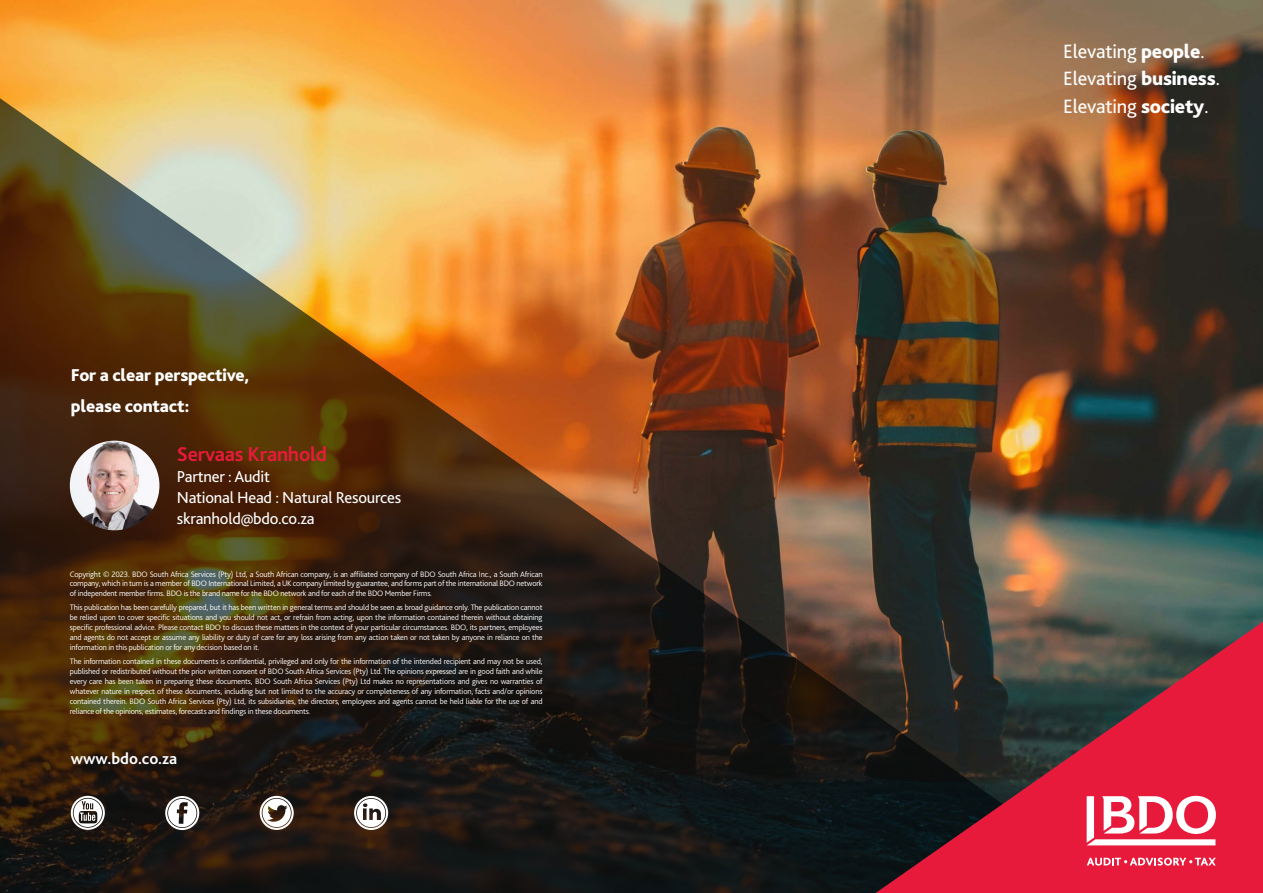
<style>
.page{position:relative;width:1263px;height:893px;background:#fff}
.page>*{position:absolute;margin:0;border:0;box-sizing:border-box;transform-origin:0 0}
.t1{font:700 20.85px "Bliss 2";letter-spacing:-.015em;color:#e81a3b}
.t2{font:20.25px/27.5px "Bliss Pro";letter-spacing:-.01em;color:#fff}
.t3{font:800 18px/31px "Bliss 2";letter-spacing:-.01em;color:#fff}
.t4{font:16.5px/20.9px "Bliss 2";letter-spacing:-.015em;color:#fff}
.t5{font:700 16.5px "Bliss 2";color:#fff}
.t6{font:300 8.25px/9.9px "Bliss Pro";letter-spacing:-.02em;color:#fff;text-align:justify}
.s1{font-weight:800}
</style>
<div class="page">
<img style="left:0;top:0;width:1263px;height:622px">
<img style="left:0;top:94px;width:1129px;height:799px">
<svg style="left:876px;top:622px;width:387px;height:271px;background:#822735"></svg>
<svg style="left:1087px;top:796px;width:129px;height:49px"></svg>
<svg style="left:1087px;top:858px;width:129px;height:7px"></svg>
<svg style="left:71px;top:796px;width:34px;height:34px"></svg>
<svg style="left:165px;top:796px;width:34px;height:34px"></svg>
<svg style="left:260px;top:796px;width:34px;height:34px"></svg>
<svg style="left:354px;top:796px;width:34px;height:34px"></svg>
<img style="left:70px;top:441px;width:89px;height:89px;border-radius:45px">
<h3 class="t3" style="left:71px;top:359px;width:180px">For a clear perspective, please contact:</h3>
<h1 class="t1" style="left:177px;top:441px;width:152px">Servaas Kranhold</h1>
<h3 class="t4" style="left:177px;top:466px;width:226px">Partner : Audit<br>National Head : Natural Resources skranhold@bdo.co.za</h3>
<p class="t6" style="left:70px;top:569px;width:474px">Copyright © 2023. BDO South Africa Services (Pty) Ltd, a South African company, is an affiliated company of BDO South Africa Inc., a South African company, which in turn is a member of BDO International Limited, a UK company limited by guarantee, and forms part of the international BDO network of independent member firms. BDO is the brand name for the BDO network and for each of the BDO Member Firms.</p>
<p class="t6" style="left:70px;top:603px;width:474px">This publication has been carefully prepared, but it has been written in general terms and should be seen as broad guidance only. The publication cannot be relied upon to cover specific situations and you should not act, or refrain from acting, upon the information contained therein without obtaining specific professional advice. Please contact BDO to discuss these matters in the context of your particular circumstances. BDO, its partners, employees and agents do not accept or assume any liability or duty of care for any loss arising from any action taken or not taken by anyone in reliance on the information in this publication or for any decision based on it.</p>
<p class="t6" style="left:70px;top:656px;width:474px">The information contained in these documents is confidential, privileged and only for the information of the intended recipient and may not be used, published or redistributed without the prior written consent of BDO South Africa Services (Pty) Ltd. The opinions expressed are in good faith and while every care has been taken in preparing these documents, BDO South Africa Services (Pty) Ltd makes no representations and gives no warranties of whatever nature in respect of these documents, including but not limited to the accuracy or completeness of any information, facts and/or opinions contained therein. BDO South Africa Services (Pty) Ltd, its subsidiaries, the directors, employees and agents cannot be held liable for the use of and reliance of the opinions, estimates, forecasts and findings in these documents.</p>
<h3 class="t5" style="left:71px;top:748px;width:108px">www.bdo.co.za</h3>
<h2 class="t2" style="left:1063px;top:37px;width:159px">Elevating <span class="s1">people</span>.<br>Elevating <span class="s1">business</span>.<br>Elevating <span class="s1">society</span>.</h2>
</div>
